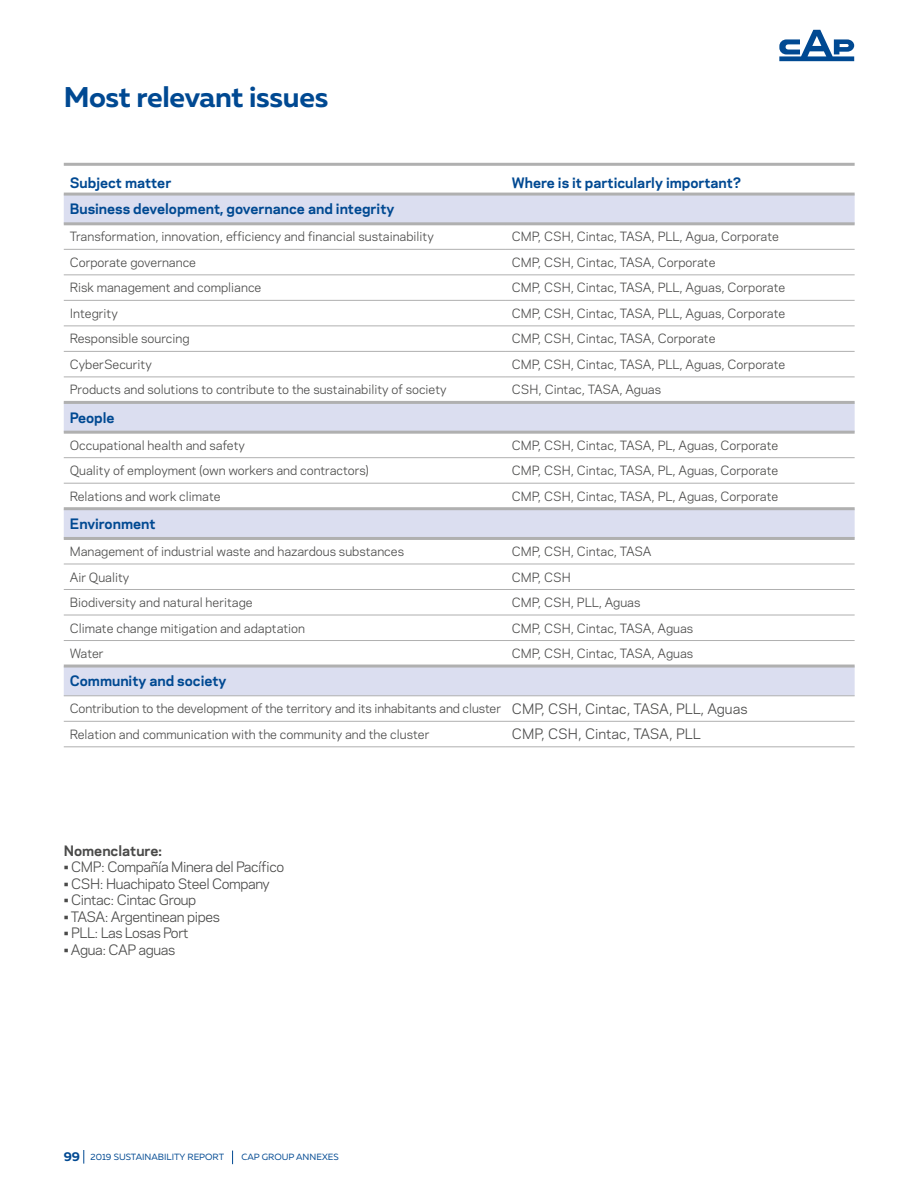
<style>
.page{position:relative;width:918px;height:1188px;background:#fff}
.page>*{position:absolute;margin:0;border:0;box-sizing:border-box;transform-origin:0 0}
.t1{font:700 28.5px "Muller";letter-spacing:-.01em;color:#004992}
.t2{font:13.5px "Galaxie Polaris";letter-spacing:-.03em;color:#4a4a49}
.t3{font:700 13.5px "Galaxie Polaris";color:#004992}
.t4{font:13.5px "Galaxie Polaris";color:#4a4a49}
.t5{font:700 13.5px "Galaxie Polaris";color:#4a4a49}
.t6{font:12px/25.5px "Galaxie Polaris";color:#4a4a49}
.t7{font:9px "Muller";color:#004992}
.s1{font-size:13.5px}
.s2{font-weight:700;font-size:12.75px}
</style>
<div class="page">
<svg style="left:64px;top:196px;width:791px;height:499px"></svg>
<hr style="left:64px;top:249px;width:442px;height:1px;background:#b0b0b0">
<hr style="left:506px;top:249px;width:349px;height:1px;background:#b0b0b0">
<hr style="left:64px;top:274px;width:442px;height:1px;background:#b0b0b0">
<hr style="left:506px;top:274px;width:349px;height:1px;background:#b0b0b0">
<hr style="left:64px;top:300px;width:442px;height:1px;background:#b0b0b0">
<hr style="left:506px;top:300px;width:349px;height:1px;background:#b0b0b0">
<hr style="left:64px;top:325px;width:442px;height:1px;background:#b0b0b0">
<hr style="left:506px;top:325px;width:349px;height:1px;background:#b0b0b0">
<hr style="left:64px;top:351px;width:442px;height:1px;background:#b0b0b0">
<hr style="left:506px;top:351px;width:349px;height:1px;background:#b0b0b0">
<hr style="left:64px;top:377px;width:442px;height:1px;background:#b0b0b0">
<hr style="left:506px;top:377px;width:349px;height:1px;background:#b0b0b0">
<hr style="left:64px;top:457px;width:442px;height:1px;background:#b0b0b0">
<hr style="left:506px;top:457px;width:349px;height:1px;background:#b0b0b0">
<hr style="left:64px;top:483px;width:442px;height:1px;background:#b0b0b0">
<hr style="left:506px;top:483px;width:349px;height:1px;background:#b0b0b0">
<hr style="left:64px;top:564px;width:442px;height:1px;background:#b0b0b0">
<hr style="left:506px;top:564px;width:349px;height:1px;background:#b0b0b0">
<hr style="left:64px;top:589px;width:442px;height:1px;background:#b0b0b0">
<hr style="left:506px;top:589px;width:349px;height:1px;background:#b0b0b0">
<hr style="left:64px;top:615px;width:442px;height:1px;background:#b0b0b0">
<hr style="left:506px;top:615px;width:349px;height:1px;background:#b0b0b0">
<hr style="left:64px;top:640px;width:442px;height:1px;background:#b0b0b0">
<hr style="left:506px;top:640px;width:349px;height:1px;background:#b0b0b0">
<hr style="left:64px;top:695px;width:442px;height:1px;background:#b0b0b0">
<hr style="left:506px;top:695px;width:349px;height:1px;background:#b0b0b0">
<hr style="left:64px;top:721px;width:442px;height:1px;background:#b0b0b0">
<hr style="left:506px;top:721px;width:349px;height:1px;background:#b0b0b0">
<hr style="left:64px;top:746px;width:442px;height:1px;background:#b0b0b0">
<hr style="left:506px;top:746px;width:349px;height:1px;background:#b0b0b0">
<hr style="left:64px;top:163px;width:442px;height:3px;background:#b0b0b0">
<hr style="left:506px;top:163px;width:349px;height:3px;background:#b0b0b0">
<hr style="left:64px;top:193px;width:442px;height:3px;background:#b0b0b0">
<hr style="left:506px;top:193px;width:349px;height:3px;background:#b0b0b0">
<hr style="left:64px;top:222px;width:442px;height:3px;background:#b0b0b0">
<hr style="left:506px;top:222px;width:349px;height:3px;background:#b0b0b0">
<hr style="left:64px;top:401px;width:442px;height:3px;background:#b0b0b0">
<hr style="left:506px;top:401px;width:349px;height:3px;background:#b0b0b0">
<hr style="left:64px;top:431px;width:442px;height:3px;background:#b0b0b0">
<hr style="left:506px;top:431px;width:349px;height:3px;background:#b0b0b0">
<hr style="left:64px;top:507px;width:442px;height:3px;background:#b0b0b0">
<hr style="left:506px;top:507px;width:349px;height:3px;background:#b0b0b0">
<hr style="left:64px;top:537px;width:442px;height:3px;background:#b0b0b0">
<hr style="left:506px;top:537px;width:349px;height:3px;background:#b0b0b0">
<hr style="left:64px;top:665px;width:442px;height:3px;background:#b0b0b0">
<hr style="left:506px;top:665px;width:349px;height:3px;background:#b0b0b0">
<svg style="left:779px;top:30px;width:75px;height:31px"></svg>
<svg style="left:84px;top:1150px;width:1px;height:14px"></svg>
<svg style="left:232px;top:1151px;width:1px;height:13px"></svg>
<h1 class="t1" style="left:64px;top:80px;width:266px">Most relevant issues</h1>
<p class="t3" style="left:70px;top:173px;width:103px">Subject matter</p>
<p class="t3" style="left:512px;top:173px;width:231px">Where is it particularly important?</p>
<p class="t3" style="left:70px;top:199px;width:326px">Business development, governance and integrity</p>
<p class="t6" style="left:70px;top:223px;width:366px">Transformation, innovation, efficiency and financial sustainability</p>
<p class="t6" style="left:512px;top:223px;width:268px">CMP, CSH, Cintac, TASA, PLL, Agua, Corporate</p>
<p class="t6" style="left:70px;top:249px;width:128px">Corporate governance</p>
<p class="t6" style="left:512px;top:249px;width:205px">CMP, CSH, Cintac, TASA, Corporate</p>
<p class="t6" style="left:70px;top:274px;width:193px">Risk management and compliance</p>
<p class="t6" style="left:512px;top:274px;width:275px">CMP, CSH, Cintac, TASA, PLL, Aguas, Corporate</p>
<p class="t6" style="left:70px;top:300px;width:50px">Integrity</p>
<p class="t6" style="left:512px;top:300px;width:275px">CMP, CSH, Cintac, TASA, PLL, Aguas, Corporate</p>
<p class="t6" style="left:70px;top:325px;width:121px">Responsible sourcing</p>
<p class="t6" style="left:512px;top:325px;width:205px">CMP, CSH, Cintac, TASA, Corporate</p>
<p class="t6" style="left:70px;top:351px;width:84px">CyberSecurity</p>
<p class="t6" style="left:512px;top:351px;width:275px">CMP, CSH, Cintac, TASA, PLL, Aguas, Corporate</p>
<p class="t6" style="left:70px;top:376px;width:378px">Products and solutions to contribute to the sustainability of society</p>
<p class="t6" style="left:512px;top:376px;width:151px">CSH, Cintac, TASA, Aguas</p>
<p class="t3" style="left:70px;top:407px;width:46px">People</p>
<p class="t6" style="left:70px;top:432px;width:177px">Occupational health and safety</p>
<p class="t6" style="left:512px;top:432px;width:268px">CMP, CSH, Cintac, TASA, PL, Aguas, Corporate</p>
<p class="t6" style="left:70px;top:457px;width:300px">Quality of employment (own workers and contractors)</p>
<p class="t6" style="left:512px;top:457px;width:268px">CMP, CSH, Cintac, TASA, PL, Aguas, Corporate</p>
<p class="t6" style="left:70px;top:483px;width:152px">Relations and work climate</p>
<p class="t6" style="left:512px;top:483px;width:268px">CMP, CSH, Cintac, TASA, PL, Aguas, Corporate</p>
<p class="t3" style="left:70px;top:514px;width:87px">Environment</p>
<p class="t6" style="left:70px;top:538px;width:336px">Management of industrial waste and hazardous substances</p>
<p class="t6" style="left:512px;top:538px;width:141px">CMP, CSH, Cintac, TASA</p>
<p class="t6" style="left:70px;top:564px;width:61px">Air Quality</p>
<p class="t6" style="left:512px;top:564px;width:60px">CMP, CSH</p>
<p class="t6" style="left:70px;top:589px;width:184px">Biodiversity and natural heritage</p>
<p class="t6" style="left:512px;top:589px;width:130px">CMP, CSH, PLL, Aguas</p>
<p class="t6" style="left:70px;top:615px;width:237px">Climate change mitigation and adaptation</p>
<p class="t6" style="left:512px;top:615px;width:183px">CMP, CSH, Cintac, TASA, Aguas</p>
<p class="t6" style="left:70px;top:640px;width:35px">Water</p>
<p class="t6" style="left:512px;top:640px;width:183px">CMP, CSH, Cintac, TASA, Aguas</p>
<p class="t3" style="left:70px;top:671px;width:158px">Community and society</p>
<p class="t6" style="left:70px;top:695px;width:679px">Contribution to the development of the territory and its inhabitants and cluster <span class="s1">CMP, CSH, Cintac, TASA, PLL, Aguas<br></span>Relation and communication with the community and the cluster</p>
<p class="t4" style="left:512px;top:724px;width:190px">CMP, CSH, Cintac, TASA, PLL</p>
<p class="t5" style="left:64px;top:841px;width:100px">Nomenclature:</p>
<p class="t2" style="left:64px;top:857px;width:222px">• CMP: Compañía Minera del Pacífico</p>
<p class="t2" style="left:64px;top:874px;width:208px">• CSH: Huachipato Steel Company</p>
<p class="t2" style="left:64px;top:890px;width:134px">• Cintac: Cintac Group</p>
<p class="t2" style="left:64px;top:907px;width:158px">• TASA: Argentinean pipes</p>
<p class="t2" style="left:64px;top:923px;width:126px">• PLL: Las Losas Port</p>
<p class="t2" style="left:64px;top:940px;width:113px">• Agua: CAP aguas</p>
<p class="t7" style="left:64px;top:1151px;width:162px"><span class="s2">99</span> 2019 SUSTAINABILITY REPORT</p>
<p class="t7" style="left:242px;top:1151px;width:99px">CAP GROUP ANNEXES</p>
</div>
